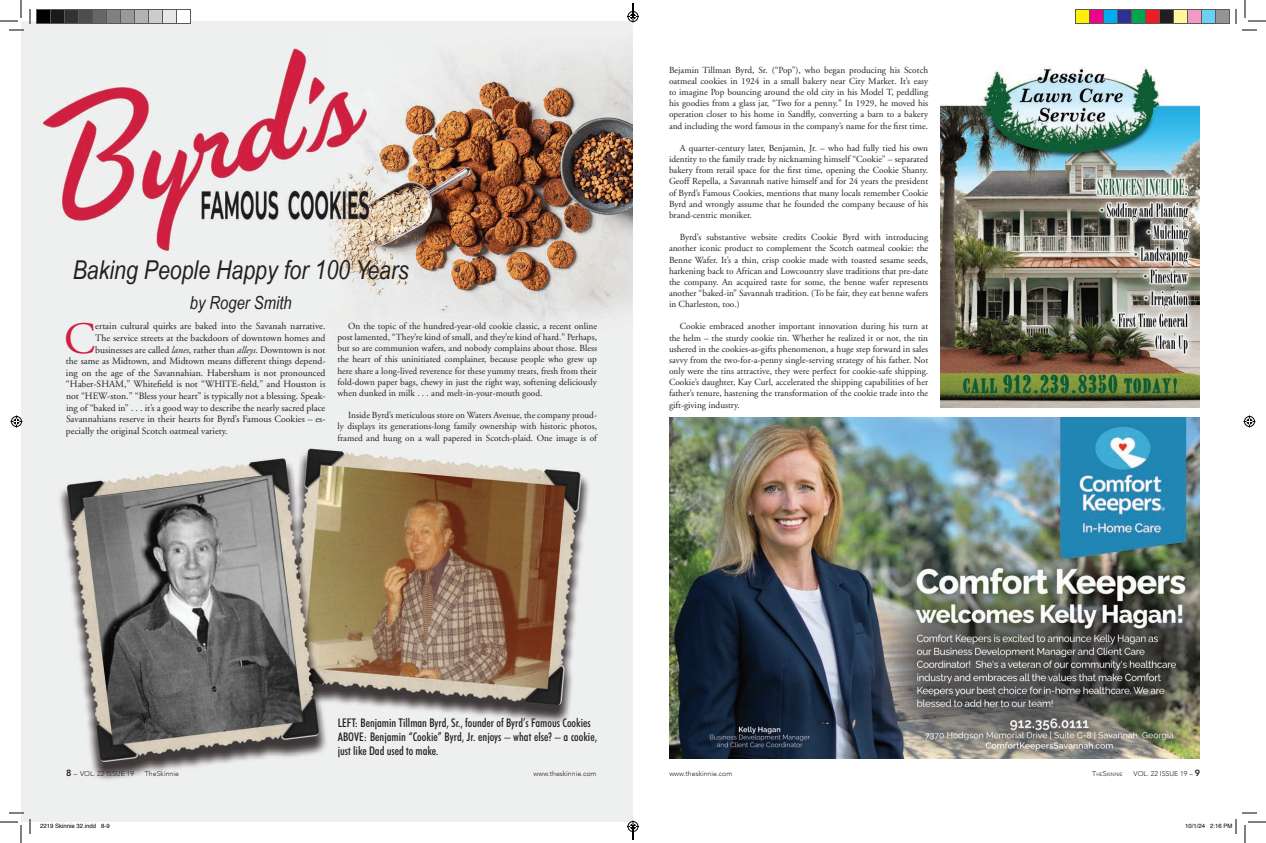
<style>
.page{position:relative;width:1266px;height:843px;background:#fff}
.page>*{position:absolute;margin:0;border:0;box-sizing:border-box;transform-origin:0 0}
.t1{font:44.8px "Adobe Garamond";color:#d11e42}
.t2{font:italic 26px "Arial Narrow";color:#231f20}
.t3{font:italic 18px "Arial Narrow";color:#231f20}
.t4{font:500 condensed 12px/14.4px "Futura BT";color:#231f20}
.t5{font:9.7px "Adobe Garamond";color:#231f20}
.t6{font:9.3px/11.2px "Adobe Garamond";color:#231f20;text-align:justify}
.t7{font:300 7px "Avenir";color:#231f20}
.t8{font:300 7px "Avenir";color:#231f20}
.t9{font:6px "Helvetica";color:#000}
.t10{font:300 4.9px "Avenir";color:#231f20}
.s1{font-style:italic}
.s2{font-weight:800;font-size:9px}
.s3{font-size:7px}
.s4{font-style:inherit}
</style>
<div class="page">
<img style="left:21px;top:21px;width:612px;height:801px">
<img style="left:941px;top:66px;width:259px;height:342px">
<img style="left:669px;top:417px;width:531px;height:342px">
<svg style="left:0;top:0;width:31px;height:31px"></svg>
<svg style="left:0;top:812px;width:31px;height:31px"></svg>
<svg style="left:1235px;top:0;width:31px;height:31px"></svg>
<svg style="left:10px;top:416px;width:12px;height:12px"></svg>
<svg style="left:1244px;top:416px;width:12px;height:12px"></svg>
<div style="left:36px;top:10px;width:14px;height:14px;background:#000"></div>
<div style="left:36px;top:9px;width:15px;height:15px;border:1px solid #595959"></div>
<div style="left:50px;top:10px;width:14px;height:14px;background:#1a1a1a"></div>
<div style="left:50px;top:9px;width:15px;height:15px;border:1px solid #595959"></div>
<div style="left:64px;top:10px;width:14px;height:14px;background:#333"></div>
<div style="left:64px;top:9px;width:15px;height:15px;border:1px solid #595959"></div>
<div style="left:78px;top:10px;width:14px;height:14px;background:#4d4d4d"></div>
<div style="left:78px;top:9px;width:15px;height:15px;border:1px solid #595959"></div>
<div style="left:92px;top:10px;width:14px;height:14px;background:#666"></div>
<div style="left:92px;top:9px;width:15px;height:15px;border:1px solid #595959"></div>
<div style="left:106px;top:10px;width:14px;height:14px;background:#808080"></div>
<div style="left:106px;top:9px;width:15px;height:15px;border:1px solid #595959"></div>
<div style="left:120px;top:10px;width:14px;height:14px;background:#999"></div>
<div style="left:120px;top:9px;width:15px;height:15px;border:1px solid #595959"></div>
<div style="left:134px;top:10px;width:14px;height:14px;background:#b3b3b3"></div>
<div style="left:134px;top:9px;width:15px;height:15px;border:1px solid #595959"></div>
<div style="left:148px;top:10px;width:14px;height:14px;background:#ccc"></div>
<div style="left:148px;top:9px;width:15px;height:15px;border:1px solid #595959"></div>
<div style="left:162px;top:10px;width:14px;height:14px;background:#e6e6e6"></div>
<div style="left:162px;top:9px;width:15px;height:15px;border:1px solid #595959"></div>
<div style="left:176px;top:10px;width:14px;height:14px;background:#fff"></div>
<div style="left:176px;top:9px;width:15px;height:15px;border:1px solid #595959"></div>
<div style="left:1076px;top:10px;width:14px;height:14px;background:#fff101"></div>
<div style="left:1075px;top:9px;width:15px;height:15px;border:1px solid #595959"></div>
<div style="left:1090px;top:10px;width:14px;height:14px;background:#ed028c"></div>
<div style="left:1089px;top:9px;width:15px;height:15px;border:1px solid #595959"></div>
<div style="left:1104px;top:10px;width:14px;height:14px;background:#00aeef"></div>
<div style="left:1103px;top:9px;width:15px;height:15px;border:1px solid #595959"></div>
<div style="left:1118px;top:10px;width:14px;height:14px;background:#2e3092"></div>
<div style="left:1117px;top:9px;width:15px;height:15px;border:1px solid #595959"></div>
<div style="left:1132px;top:10px;width:14px;height:14px;background:#00a54f"></div>
<div style="left:1131px;top:9px;width:15px;height:15px;border:1px solid #595959"></div>
<div style="left:1146px;top:10px;width:14px;height:14px;background:#ee1d23"></div>
<div style="left:1145px;top:9px;width:15px;height:15px;border:1px solid #595959"></div>
<div style="left:1160px;top:10px;width:14px;height:14px;background:#231f20"></div>
<div style="left:1159px;top:9px;width:15px;height:15px;border:1px solid #595959"></div>
<div style="left:1174px;top:10px;width:14px;height:14px;background:#fff79a"></div>
<div style="left:1173px;top:9px;width:15px;height:15px;border:1px solid #595959"></div>
<div style="left:1188px;top:10px;width:14px;height:14px;background:#f499c2"></div>
<div style="left:1187px;top:9px;width:15px;height:15px;border:1px solid #595959"></div>
<div style="left:1202px;top:10px;width:14px;height:14px;background:#6bcff6"></div>
<div style="left:1201px;top:9px;width:15px;height:15px;border:1px solid #595959"></div>
<div style="left:1216px;top:10px;width:14px;height:14px;background:#939598"></div>
<div style="left:1215px;top:9px;width:15px;height:15px;border:1px solid #595959"></div>
<svg style="left:1235px;top:812px;width:31px;height:31px"></svg>
<svg style="left:627px;top:3px;width:12px;height:19px"></svg>
<svg style="left:627px;top:820px;width:12px;height:20px"></svg>
<h2 class="t2" style="left:73px;top:252px;width:338px">Baking People Happy for 100 Years</h2>
<h3 class="t3" style="left:190px;top:290px;width:103px">by Roger Smith</h3>
<h1 class="t1" style="left:64px;top:314px;width:33px">C</h1>
<p class="t5" style="left:95px;top:321px;width:232px">ertain cultural quirks are baked into the Savanah narrative.</p>
<p class="t5" style="left:95px;top:333px;width:232px">The service streets at the backdoors of downtown homes and</p>
<p class="t5" style="left:95px;top:344px;width:232px">businesses are called <span class="s1">lanes</span>, rather than <span class="s1">alleys</span>. Downtown is not</p>
<p class="t5" style="left:66px;top:356px;width:261px">the same as Midtown, and Midtown means different things depend-</p>
<p class="t5" style="left:66px;top:368px;width:261px">ing on the age of the Savannahian. Habersham is not pronounced</p>
<p class="t5" style="left:66px;top:379px;width:261px">“Haber-SHAM,” Whitefield is not “WHITE-field,” and Houston is</p>
<p class="t5" style="left:66px;top:391px;width:261px">not “HEW-ston.” “Bless your heart” is typically not a blessing. Speak-</p>
<p class="t5" style="left:66px;top:402px;width:261px">ing of “baked in” . . . it’s a good way to describe the nearly sacred place</p>
<p class="t5" style="left:66px;top:414px;width:261px">Savannahians reserve in their hearts for Byrd’s Famous Cookies – es-</p>
<p class="t5" style="left:66px;top:426px;width:163px">pecially the original Scotch oatmeal variety.</p>
<p class="t6" style="left:338px;top:321px;width:261px;text-indent:11px">On the topic of the hundred-year-old cookie classic, a recent online post lamented, “They’re kind of small, and they’re kind of hard.” Perhaps, but so are communion wafers, and nobody complains about those. Bless the heart of this uninitiated complainer, because people who grew up here share a long-lived reverence for these yummy treats, fresh from their fold-down paper bags, chewy in just the right way, softening deliciously when dunked in milk . . . and melt-in-your-mouth good.</p>
<p class="t6" style="left:338px;top:410px;width:261px;text-indent:11px">Inside Byrd’s meticulous store on Waters Avenue, the company proud&shy;ly displays its generations-long family ownership with historic photos, framed and hung on a wall papered in Scotch-plaid. One image is of</p>
<p class="t6" style="left:669px;top:64px;width:261px">Bejamin Tillman Byrd, Sr. (“Pop”), who began producing his Scotch oatmeal cookies in 1924 in a small bakery near City Market. It’s easy to imagine Pop bouncing around the old city in his Model T, peddling his goodies from a glass jar, “Two for a penny.” In 1929, he moved his operation closer to his home in Sandfly, converting a barn to a bakery and including the word famous in the company’s name for the first time.</p>
<p class="t6" style="left:669px;top:143px;width:261px;text-indent:11px">A quarter-century later, Benjamin, Jr. – who had fully tied his own identity to the family trade by nicknaming himself “Cookie” – separated bakery from retail space for the first time, opening the Cookie Shanty.<br>Geoff Repella, a Savannah native himself and for 24 years the president of Byrd’s Famous Cookies, mentions that many locals remember Cookie Byrd and wrongly assume that he founded the company because of his brand-centric moniker.</p>
<p class="t6" style="left:669px;top:232px;width:261px;text-indent:11px">Byrd’s substantive website credits Cookie Byrd with introducing another iconic product to complement the Scotch oatmeal cookie: the Benne Wafer. It’s a thin, crisp cookie made with toasted sesame seeds, harkening back to African and Lowcountry slave traditions that pre-date the company. An acquired taste for some, the benne wafer represents another “baked-in” Savannah tradition. (To be fair, they eat benne wafers in Charleston, too.)</p>
<p class="t6" style="left:669px;top:321px;width:261px;text-indent:11px">Cookie embraced another important innovation during his turn at the helm – the sturdy cookie tin. Whether he realized it or not, the tin ushered in the cookies-as-gifts phenomenon, a huge step forward in sales savvy from the two-for-a-penny single-serving strategy of his father. Not only were the tins attractive, they were perfect for cookie-safe shipping.<br>Cookie’s daughter, Kay Curl, accelerated the shipping capabilities of her father’s tenure, hastening the transformation of the cookie trade into the gift-giving industry.</p>
<p class="t4" style="left:338px;top:715px;width:261px">LEFT: Benjamin Tillman Byrd, Sr., founder of Byrd’s Famous Cookies<br>ABOVE: Benjamin “Cookie” Byrd, Jr. enjoys – what else? – a cookie, just like Dad used to make.</p>
<p class="t7" style="left:534px;top:769px;width:65px">www.theskinnie.com</p>
<p class="t7" style="left:669px;top:769px;width:65px">www.theskinnie.com</p>
<p class="t7" style="left:66px;top:770px;width:70px"><span class="s2">8</span> – VOL. 22 ISSUE 19</p>
<p class="t7" style="left:145px;top:770px;width:36px">TheSkinnie</p>
<p class="t10" style="left:1092px;top:771px;width:32px"><span class="s3">T</span>HE<span class="s3">S</span>KINNIE</p>
<p class="t8" style="left:1134px;top:769px;width:68px">VOL. <span class="s4">22</span> ISSUE <span class="s4">19 –</span> <span class="s2">9</span></p>
<p class="t9" style="left:40px;top:821px;width:71px">2219 Skinnie 32.indd 8-9</p>
<p class="t9" style="left:1185px;top:821px;width:49px">10/1/24 2:16 PM</p>
</div>
